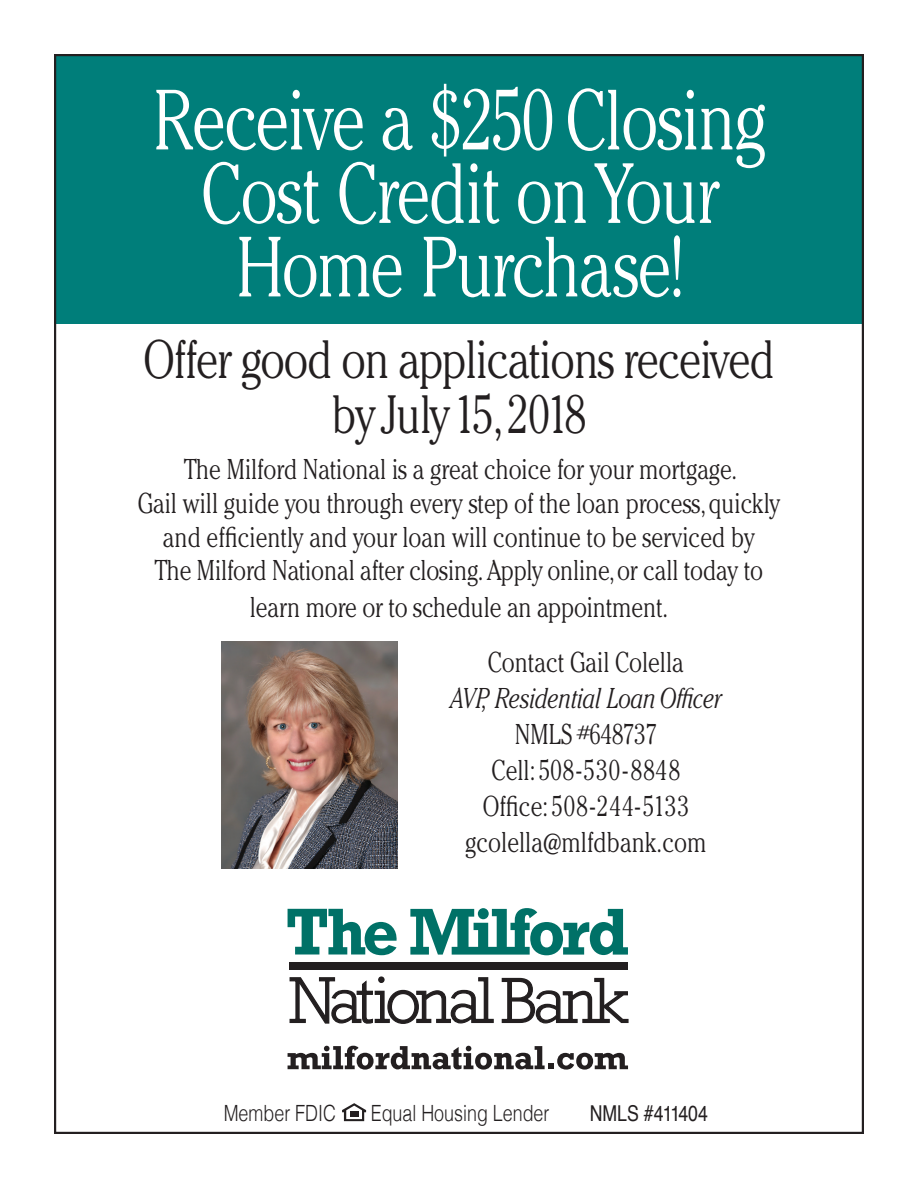
<style>
.page{position:relative;width:918px;height:1188px;background:#fff}
.page>*{position:absolute;margin:0;border:0;box-sizing:border-box;transform-origin:0 0}
.bodyCopy{font:300 84.75px/73.5px "Cheltenham";letter-spacing:-.02em;color:#fff;text-align:center;scale:.78 1}
.t1{font:300 53.7px/55.1px "Cheltenham";letter-spacing:-.02em;color:#231f20;text-align:center;scale:.81 1}
.t2{font:300 28.5px/35.8px "Cheltenham";color:#231f20;text-align:center;scale:.81 1}
.t3{font:300 22.35px "Helvetica";color:#231f20;scale:.8 1}
.t4{font:21.9px "Helvetica";letter-spacing:-.005em;color:#231f20;scale:.81 1}
.s1{font-style:italic}
</style>
<div class="page">
<div style="left:54px;top:54px;width:810px;height:270px;background:#007e7a"></div>
<svg style="left:288px;top:909px;width:109px;height:46px"></svg>
<svg style="left:289px;top:976px;width:205px;height:48px"></svg>
<svg style="left:501px;top:977px;width:128px;height:47px"></svg>
<svg style="left:410px;top:908px;width:218px;height:47px"></svg>
<div style="left:290px;top:962px;width:338px;height:8px;background:#231f20"></div>
<svg style="left:288px;top:1046px;width:340px;height:24px"></svg>
<img style="left:221px;top:642px;width:177px;height:227px">
<svg style="left:342px;top:1103px;width:24px;height:18px"></svg>
<p class="bodyCopy" style="left:153px;top:83px;width:788px">Receive a $250 Closing<br>Cost Credit on Your<br>Home Purchase!</p>
<p class="t1" style="left:143px;top:332px;width:781px">Offer good on applications received by July 15, 2018</p>
<p class="t2" style="left:138px;top:452px;width:795px;line-height:33.9px">The Milford National is a great choice for your mortgage.<br>Gail will guide you through every step of the loan process, quickly and efficiently and your loan will continue to be serviced by<br>The Milford National after closing. Apply online, or call today to</p>
<p class="t2" style="left:250px;top:589px;width:518px">learn more or to schedule an appointment.</p>
<p class="t2" style="left:450px;top:644px;width:337px">Contact Gail Colella<br><span class="s1">AVP, Residential Loan Officer<br></span>NMLS #648737<br>Cell: 508-530-8848<br>Office: 508-244-5133</p>
<p class="t2" style="left:465px;top:824px;width:299px">gcolella@mlfdbank.com</p>
<p class="t3" style="left:224px;top:1094px;width:142px">Member FDIC</p>
<p class="t3" style="left:371px;top:1094px;width:225px">Equal Housing Lender</p>
<p class="t4" style="left:590px;top:1096px;width:148px">NMLS #411404</p>
</div>
